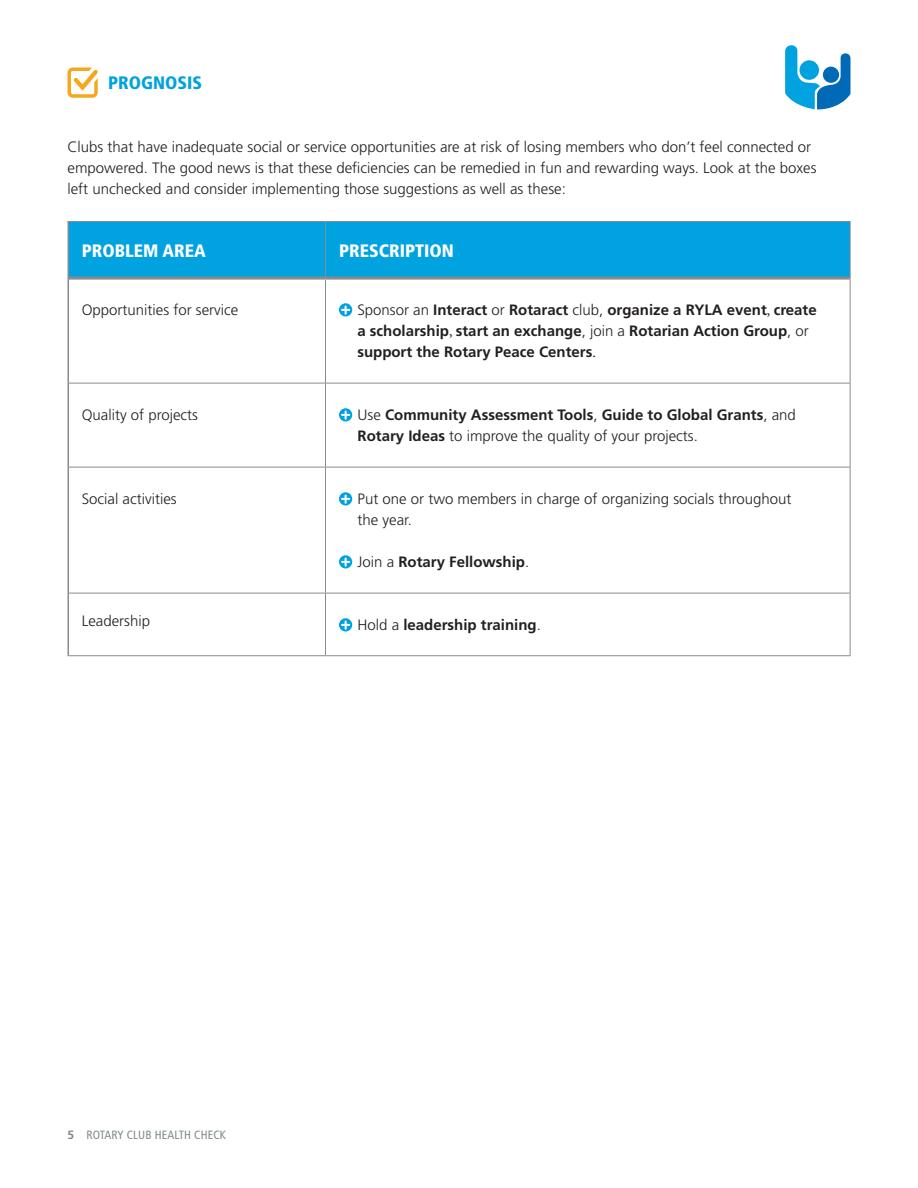
<style>
.page{position:relative;width:918px;height:1188px;background:#fff}
.page>*{position:absolute;margin:0;border:0;box-sizing:border-box;transform-origin:0 0}
.t1{font:900 condensed 18px "Frutiger LT Std";color:#fff}
.t2{font:900 condensed 18px "Frutiger LT Std";color:#00a2e0}
.t3{font:300 15px/21px "Frutiger LT Std";color:#231f20}
.t4{font:700 15px/21px "Frutiger LT Std";color:#231f20}
.t5{font:condensed 12px "Frutiger LT Std";letter-spacing:.01em;color:#808a8d}
.s1{font-weight:300}
.s2{font-family:"Minion Pro";font-weight:400}
.s3{font-weight:700;font-stretch:normal}
</style>
<div class="page">
<div style="left:69px;top:222px;width:781px;height:55px;background:#00a2e0"></div>
<hr style="left:68px;top:221px;width:258px;height:1px;background:#8b8a8e">
<hr style="left:326px;top:221px;width:524px;height:1px;background:#8b8a8e">
<hr style="left:325px;top:222px;width:1px;height:55px;background:#8b8a8e">
<hr style="left:850px;top:222px;width:1px;height:56px;background:#8b8a8e">
<hr style="left:325px;top:280px;width:1px;height:103px;background:#8b8a8e">
<hr style="left:850px;top:278px;width:1px;height:105px;background:#8b8a8e">
<hr style="left:69px;top:383px;width:257px;height:1px;background:#8b8a8e">
<hr style="left:326px;top:383px;width:524px;height:1px;background:#8b8a8e">
<hr style="left:325px;top:383px;width:1px;height:84px;background:#8b8a8e">
<hr style="left:850px;top:383px;width:1px;height:84px;background:#8b8a8e">
<hr style="left:69px;top:467px;width:257px;height:1px;background:#8b8a8e">
<hr style="left:326px;top:467px;width:524px;height:1px;background:#8b8a8e">
<hr style="left:325px;top:467px;width:1px;height:126px;background:#8b8a8e">
<hr style="left:850px;top:467px;width:1px;height:126px;background:#8b8a8e">
<hr style="left:69px;top:593px;width:257px;height:1px;background:#8b8a8e">
<hr style="left:326px;top:593px;width:524px;height:1px;background:#8b8a8e">
<hr style="left:325px;top:593px;width:1px;height:62px;background:#8b8a8e">
<hr style="left:850px;top:593px;width:1px;height:62px;background:#8b8a8e">
<hr style="left:68px;top:655px;width:258px;height:1px;background:#8b8a8e">
<hr style="left:326px;top:655px;width:524px;height:1px;background:#8b8a8e">
<hr style="left:68px;top:222px;width:1px;height:56px;background:#8b8a8e">
<hr style="left:68px;top:278px;width:1px;height:105px;background:#8b8a8e">
<hr style="left:68px;top:383px;width:1px;height:84px;background:#8b8a8e">
<hr style="left:68px;top:467px;width:1px;height:126px;background:#8b8a8e">
<hr style="left:68px;top:593px;width:1px;height:62px;background:#8b8a8e">
<hr style="left:69px;top:277px;width:257px;height:3px;background:#8b8a8e">
<hr style="left:326px;top:277px;width:524px;height:3px;background:#8b8a8e">
<svg style="left:339px;top:303px;width:13px;height:14px"></svg>
<svg style="left:339px;top:408px;width:13px;height:14px"></svg>
<svg style="left:339px;top:492px;width:13px;height:14px"></svg>
<svg style="left:339px;top:555px;width:13px;height:14px"></svg>
<svg style="left:339px;top:618px;width:13px;height:14px"></svg>
<svg style="left:68px;top:68px;width:30px;height:30px"></svg>
<svg style="left:785px;top:45px;width:65px;height:65px"></svg>
<p class="t2" style="left:108px;top:71px;width:96px">PROGNOSIS</p>
<p class="t3" style="left:68px;top:136px;width:751px">Clubs that have inadequate social or service opportunities are at risk of losing members who don’t feel connected or empowered. The good news is that these deficiencies can be remedied in fun and rewarding ways. Look at the boxes left unchecked and consider implementing those suggestions as well as these:</p>
<p class="t1" style="left:82px;top:239px;width:126px">PROBLEM AREA</p>
<p class="t1" style="left:339px;top:239px;width:116px">PRESCRIPTION</p>
<p class="t3" style="left:82px;top:300px;width:158px">Opportunities for service</p>
<p class="t4" style="left:357px;top:299px;width:461px"><span class="s1">Sponsor an</span> Interact <span class="s1">or</span> Rotaract <span class="s1">club,</span> organize a RYLA event<span class="s2">,</span> create a scholarship<span class="s2">,</span> start an exchange<span class="s1">, join a</span> Rotarian Action Group<span class="s1">, or </span>support the Rotary Peace Centers<span class="s2">.</span></p>
<p class="t3" style="left:82px;top:405px;width:118px">Quality of projects</p>
<p class="t4" style="left:358px;top:404px;width:440px"><span class="s1">Use</span> Community Assessment Tools<span class="s1">,</span> Guide to Global Grants<span class="s1">, and<br></span>Rotary Ideas <span class="s1">to improve the quality of your projects.</span></p>
<p class="t3" style="left:82px;top:489px;width:96px">Social activities</p>
<p class="t3" style="left:358px;top:489px;width:435px">Put one or two members in charge of organizing socials throughout the year.</p>
<p class="t4" style="left:358px;top:551px;width:173px"><span class="s1">Join a</span> Rotary Fellowship<span class="s1">.</span></p>
<p class="t3" style="left:82px;top:610px;width:70px">Leadership</p>
<p class="t4" style="left:358px;top:614px;width:185px"><span class="s1">Hold a</span> leadership training<span class="s1">.</span></p>
<p class="t5" style="left:68px;top:1128px;width:160px"><span class="s3">5</span> ROTARY CLUB HEALTH CHECK</p>
</div>
